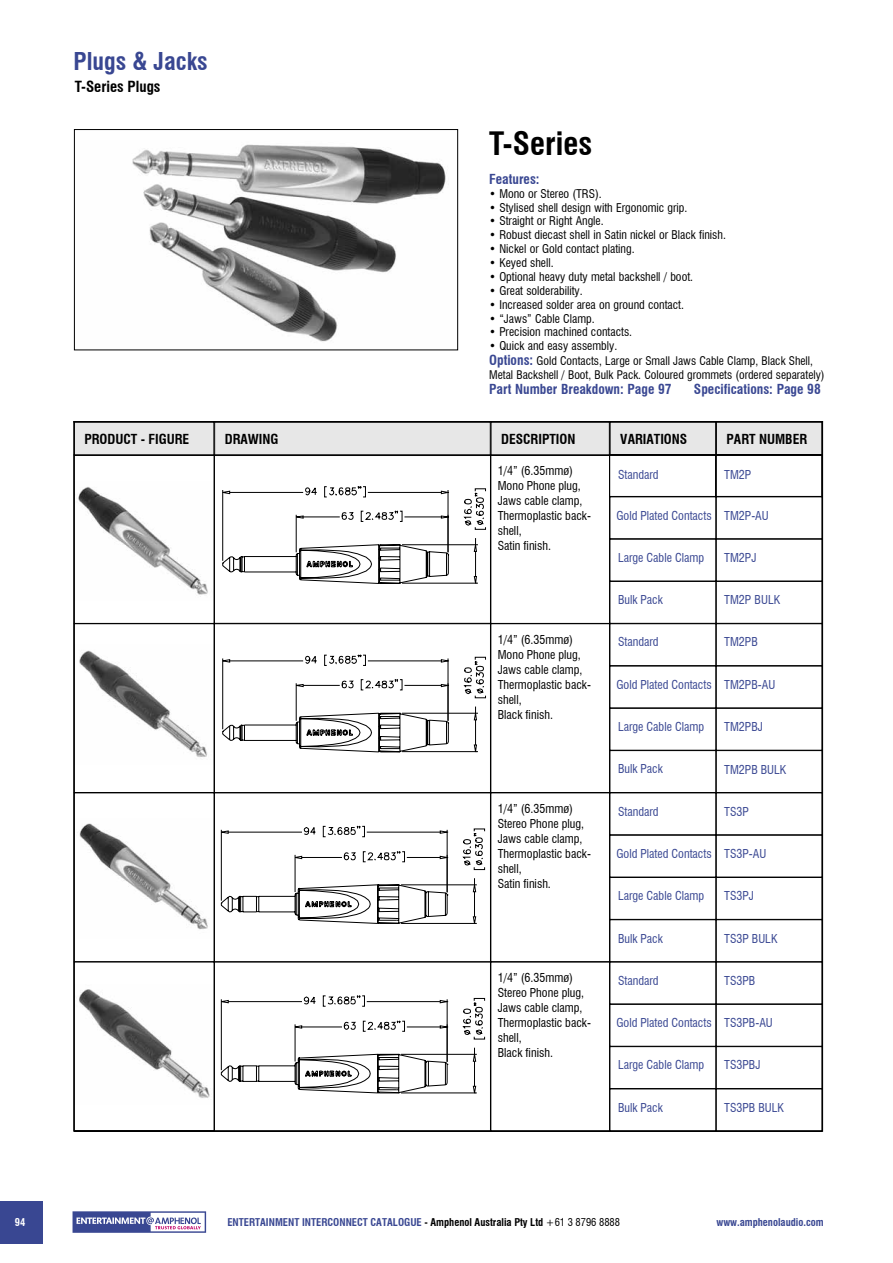
<style>
.page{position:relative;width:893px;height:1263px;background:#fff}
.page>*{position:absolute;margin:0;border:0;box-sizing:border-box;transform-origin:0 0}
.t1{font:700 condensed 31.5px "Swiss 721 BT";color:#000}
.t2{font:700 condensed 24px "Swiss 721 BT";color:#394792}
.t3{font:700 condensed 15px "Swiss 721 BT";color:#000}
.t4{font:700 condensed 13.5px "Swiss 721 BT";color:#394792}
.t5{font:700 condensed 13.5px "Swiss 721 BT";color:#000}
.t6{font:condensed 12px/15px "Swiss 721 BT";color:#000}
.t7{font:condensed 12px "Swiss 721 BT";color:#394792}
.t8{font:condensed 11.7px/14.4px "Swiss 721 BT";color:#000}
.t9{font:700 condensed 10.5px "Swiss 721 BT";color:#394792}
.t10{font:700 condensed 10.5px "Swiss 721 BT";color:#fff}
.s1{font-weight:700;font-size:13.5px;color:#394792}
.s2{color:#000}
.s3{font-weight:400;color:#000}
</style>
<div class="page">
<div style="left:0;top:1201px;width:43px;height:42px;background:#394792"></div>
<svg style="left:73px;top:1211px;width:133px;height:22px"></svg>
<img style="left:132px;top:144px;width:314px;height:198px">
<div style="left:74px;top:129px;width:384px;height:221px;border:1px solid #000"></div>
<img style="left:78px;top:487px;width:130px;height:110px">
<svg style="left:222px;top:486px;width:264px;height:98px"></svg>
<div style="left:214px;top:455px;width:277px;height:168px;border:1px solid #000"></div>
<div style="left:491px;top:454px;width:119px;height:170px;border:1px solid #000"></div>
<div style="left:74px;top:422px;width:140px;height:33px;background:#e7e7e7"></div>
<div style="left:74px;top:422px;width:140px;height:34px;border:1px solid #000"></div>
<div style="left:215px;top:422px;width:275px;height:33px;background:#e7e7e7"></div>
<div style="left:214px;top:422px;width:277px;height:34px;border:1px solid #000"></div>
<div style="left:491px;top:422px;width:118px;height:33px;background:#e7e7e7"></div>
<div style="left:491px;top:422px;width:119px;height:34px;border:1px solid #000"></div>
<div style="left:610px;top:422px;width:106px;height:33px;background:#e7e7e7"></div>
<div style="left:610px;top:422px;width:106px;height:34px;border:1px solid #000"></div>
<div style="left:716px;top:422px;width:106px;height:33px;background:#e7e7e7"></div>
<div style="left:716px;top:422px;width:106px;height:34px;border:1px solid #000"></div>
<div style="left:609px;top:454px;width:107px;height:43px;border:1px solid #000"></div>
<div style="left:716px;top:454px;width:106px;height:43px;border:1px solid #000"></div>
<div style="left:610px;top:497px;width:106px;height:42px;border:1px solid #000"></div>
<div style="left:716px;top:497px;width:106px;height:42px;border:1px solid #000"></div>
<div style="left:610px;top:581px;width:106px;height:42px;border:1px solid #000"></div>
<div style="left:716px;top:581px;width:106px;height:42px;border:1px solid #000"></div>
<hr style="left:74px;top:454px;width:748px;height:2px;background:#000">
<div style="left:716px;top:750px;width:106px;height:43px;border:1px solid #000"></div>
<img style="left:79px;top:650px;width:128px;height:107px">
<div style="left:74px;top:623px;width:140px;height:170px;border:1px solid #000"></div>
<svg style="left:222px;top:654px;width:264px;height:99px"></svg>
<div style="left:214px;top:623px;width:277px;height:170px;border:1px solid #000"></div>
<div style="left:491px;top:623px;width:119px;height:170px;border:1px solid #000"></div>
<div style="left:610px;top:623px;width:106px;height:43px;border:1px solid #000"></div>
<div style="left:716px;top:623px;width:106px;height:43px;border:1px solid #000"></div>
<div style="left:610px;top:708px;width:106px;height:42px;border:1px solid #000"></div>
<div style="left:716px;top:708px;width:106px;height:42px;border:1px solid #000"></div>
<div style="left:610px;top:750px;width:106px;height:43px;border:1px solid #000"></div>
<div style="left:716px;top:919px;width:106px;height:43px;border:1px solid #000"></div>
<img style="left:79px;top:823px;width:129px;height:107px">
<svg style="left:220px;top:825px;width:265px;height:99px"></svg>
<div style="left:214px;top:793px;width:277px;height:169px;border:1px solid #000"></div>
<div style="left:491px;top:793px;width:119px;height:169px;border:1px solid #000"></div>
<div style="left:610px;top:793px;width:106px;height:42px;border:1px solid #000"></div>
<div style="left:716px;top:793px;width:106px;height:42px;border:1px solid #000"></div>
<div style="left:610px;top:835px;width:106px;height:42px;border:1px solid #000"></div>
<div style="left:716px;top:835px;width:106px;height:42px;border:1px solid #000"></div>
<div style="left:610px;top:877px;width:106px;height:42px;border:1px solid #000"></div>
<div style="left:716px;top:877px;width:106px;height:42px;border:1px solid #000"></div>
<div style="left:610px;top:919px;width:106px;height:43px;border:1px solid #000"></div>
<img style="left:79px;top:989px;width:131px;height:109px">
<svg style="left:220px;top:995px;width:265px;height:99px"></svg>
<div style="left:214px;top:962px;width:277px;height:169px;border:1px solid #000"></div>
<div style="left:491px;top:962px;width:119px;height:169px;border:1px solid #000"></div>
<div style="left:610px;top:1004px;width:106px;height:42px;border:1px solid #000"></div>
<div style="left:716px;top:1004px;width:106px;height:42px;border:1px solid #000"></div>
<div style="left:610px;top:1046px;width:106px;height:43px;border:1px solid #000"></div>
<div style="left:716px;top:1046px;width:106px;height:43px;border:1px solid #000"></div>
<hr style="left:73px;top:421px;width:750px;height:1px;background:#000">
<hr style="left:74px;top:1130px;width:748px;height:2px;background:#000">
<hr style="left:822px;top:421px;width:1px;height:711px;background:#000">
<hr style="left:73px;top:421px;width:2px;height:711px;background:#000">
<h2 class="t2" style="left:74px;top:47px;width:136px">Plugs &amp; Jacks</h2>
<p class="t3" style="left:75px;top:77px;width:87px">T-Series Plugs</p>
<h1 class="t1" style="left:489px;top:124px;width:105px">T-Series</h1>
<p class="t4" style="left:489px;top:171px;width:52px">Features:</p>
<p class="t8" style="left:489px;top:186px;width:114px">• Mono or Stereo (TRS).</p>
<p class="t8" style="left:489px;top:200px;width:200px">• Stylised shell design with Ergonomic grip.</p>
<p class="t8" style="left:489px;top:214px;width:116px">• Straight or Right Angle.</p>
<p class="t8" style="left:489px;top:228px;width:238px">• Robust diecast shell in Satin nickel or Black finish.</p>
<p class="t8" style="left:489px;top:242px;width:147px">• Nickel or Gold contact plating.</p>
<p class="t8" style="left:489px;top:256px;width:66px">• Keyed shell.</p>
<p class="t8" style="left:489px;top:269px;width:205px">• Optional heavy duty metal backshell / boot.</p>
<p class="t8" style="left:489px;top:283px;width:95px">• Great solderability.</p>
<p class="t8" style="left:489px;top:297px;width:196px">• Increased solder area on ground contact.</p>
<p class="t8" style="left:489px;top:311px;width:107px">• “Jaws” Cable Clamp.</p>
<p class="t8" style="left:489px;top:325px;width:144px">• Precision machined contacts.</p>
<p class="t8" style="left:489px;top:339px;width:337px">• Quick and easy assembly.<br><span class="s1">Options:</span> Gold Contacts, Large or Small Jaws Cable Clamp, Black Shell,<br>Metal Backshell / Boot, Bulk Pack. Coloured grommets (ordered separately)</p>
<p class="t4" style="left:489px;top:381px;width:184px">Part Number Breakdown: Page 97</p>
<p class="t4" style="left:694px;top:381px;width:128px">Specifications: Page 98</p>
<p class="t5" style="left:84px;top:431px;width:106px">PRODUCT - FIGURE</p>
<p class="t5" style="left:225px;top:431px;width:55px">DRAWING</p>
<p class="t5" style="left:501px;top:431px;width:76px">DESCRIPTION</p>
<p class="t5" style="left:620px;top:431px;width:69px">VARIATIONS</p>
<p class="t5" style="left:727px;top:431px;width:82px">PART NUMBER</p>
<p class="t6" style="left:498px;top:463px;width:95px">1/4” (6.35mmø)<br>Mono Phone plug,<br>Jaws cable clamp,<br>Thermoplastic back&shy;shell,<br>Satin finish.</p>
<p class="t6" style="left:498px;top:632px;width:95px">1/4” (6.35mmø)<br>Mono Phone plug,<br>Jaws cable clamp,<br>Thermoplastic back&shy;shell,<br>Black finish.</p>
<p class="t6" style="left:498px;top:801px;width:95px">1/4” (6.35mmø)<br>Stereo Phone plug,<br>Jaws cable clamp,<br>Thermoplastic back&shy;shell,<br>Satin finish.</p>
<p class="t6" style="left:498px;top:970px;width:95px">1/4” (6.35mmø)<br>Stereo Phone plug,<br>Jaws cable clamp,<br>Thermoplastic back&shy;shell,<br>Black finish.</p>
<p class="t7" style="left:618px;top:468px;width:42px">Standard</p>
<p class="t7" style="left:724px;top:468px;width:29px">TM2P</p>
<p class="t7" style="left:616px;top:508px;width:154px">Gold Plated Contacts TM2P-AU</p>
<p class="t7" style="left:618px;top:550px;width:88px">Large Cable Clamp</p>
<p class="t7" style="left:724px;top:550px;width:34px">TM2PJ</p>
<p class="t7" style="left:618px;top:593px;width:46px">Bulk Pack</p>
<p class="t7" style="left:724px;top:593px;width:57px">TM2P BULK</p>
<p class="t7" style="left:618px;top:635px;width:42px">Standard</p>
<p class="t7" style="left:724px;top:635px;width:35px">TM2PB</p>
<p class="t7" style="left:616px;top:677px;width:160px">Gold Plated Contacts TM2PB-AU</p>
<p class="t7" style="left:618px;top:719px;width:88px">Large Cable Clamp</p>
<p class="t7" style="left:724px;top:719px;width:40px">TM2PBJ</p>
<p class="t7" style="left:618px;top:762px;width:46px">Bulk Pack</p>
<p class="t7" style="left:724px;top:762px;width:64px">TM2PB BULK</p>
<p class="t7" style="left:618px;top:804px;width:42px">Standard</p>
<p class="t7" style="left:724px;top:804px;width:26px">TS3P</p>
<p class="t7" style="left:616px;top:846px;width:151px">Gold Plated Contacts TS3P-AU</p>
<p class="t7" style="left:618px;top:889px;width:88px">Large Cable Clamp</p>
<p class="t7" style="left:724px;top:889px;width:31px">TS3PJ</p>
<p class="t7" style="left:618px;top:931px;width:46px">Bulk Pack</p>
<p class="t7" style="left:724px;top:931px;width:55px">TS3P BULK</p>
<p class="t7" style="left:618px;top:973px;width:42px">Standard</p>
<p class="t7" style="left:724px;top:973px;width:33px">TS3PB</p>
<p class="t7" style="left:616px;top:1015px;width:158px">Gold Plated Contacts TS3PB-AU</p>
<p class="t7" style="left:618px;top:1058px;width:88px">Large Cable Clamp</p>
<p class="t7" style="left:724px;top:1058px;width:38px">TS3PBJ</p>
<p class="t7" style="left:618px;top:1100px;width:46px">Bulk Pack</p>
<p class="t7" style="left:724px;top:1100px;width:61px">TS3PB BULK</p>
<p class="t10" style="left:15px;top:1216px;width:12px">94</p>
<p class="t9" style="left:227px;top:1216px;width:394px">ENTERTAINMENT INTERCONNECT CATALOGUE <span class="s2">- Amphenol Australia Pty Ltd</span> <span class="s3">+61 3 8796 8888</span></p>
<p class="t9" style="left:716px;top:1216px;width:109px">www.amphenolaudio.com</p>
</div>
